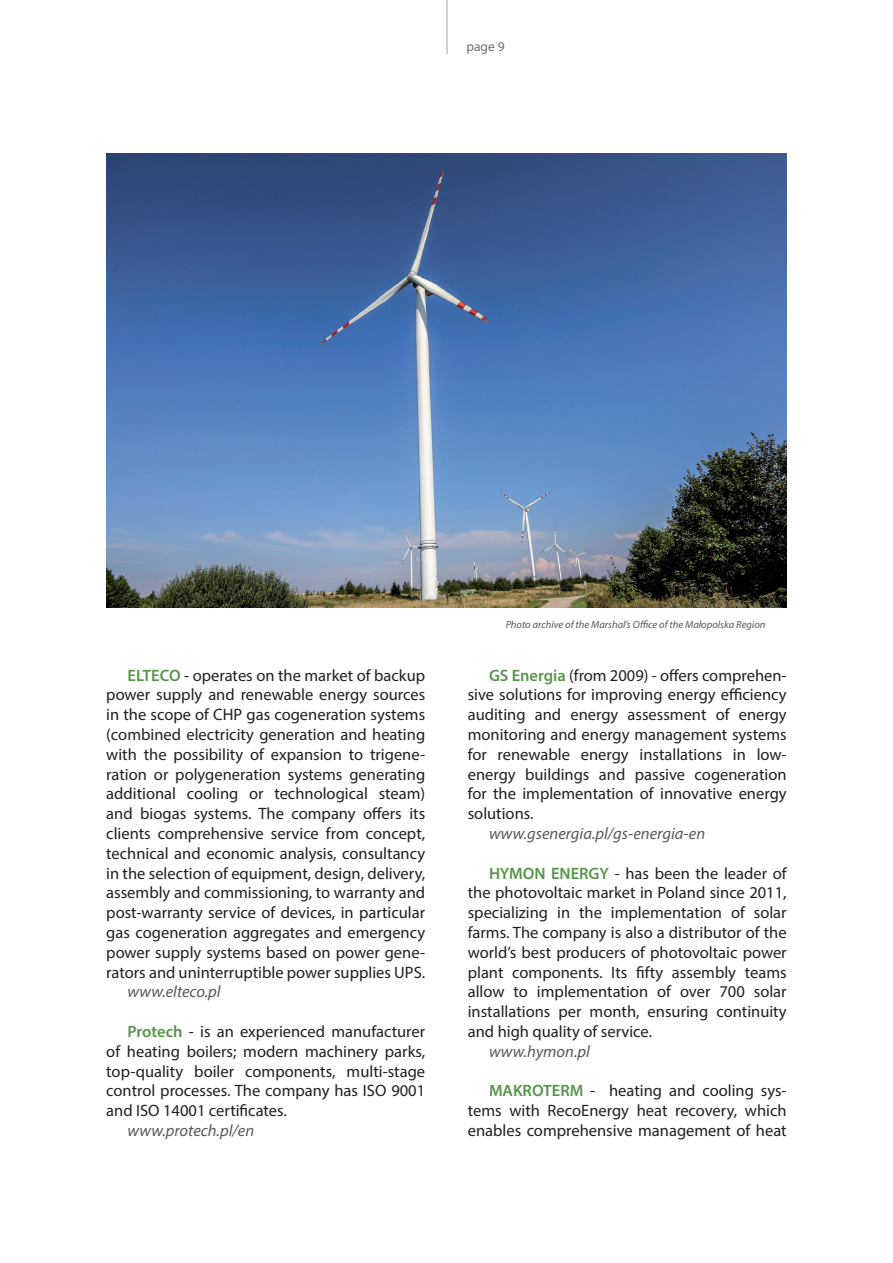
<style>
.page{position:relative;width:893px;height:1263px;background:#fff}
.page>*{position:absolute;margin:0;border:0;box-sizing:border-box;transform-origin:0 0}
.t1{font:16.5px/19.8px "Myriad Pro";color:#231f20;text-align:justify}
.t2{font:italic 16.5px "Myriad Pro";color:#57585a}
.t3{font:13.5px "Myriad Pro";color:#6c6d70}
.t4{font:italic 10.5px "Myriad Pro";color:#57585a}
.s1{font-weight:600;color:#57944b}
</style>
<div class="page">
<hr style="left:446px;top:0;width:2px;height:54px;background:#d1d2d4">
<img style="left:106px;top:154px;width:681px;height:453px">
<p class="t3" style="left:466px;top:38px;width:40px">page 9</p>
<p class="t1" style="left:106px;top:665px;width:320px;text-indent:21px"><span class="s1">ELTECO</span> - operates on the market of backup power supply and renewable energy sources in the scope of CHP gas cogeneration systems (combined electricity generation and heating with the possibility of expansion to trigene&shy;ration or polygeneration systems generating additional cooling or technological steam) and biogas systems. The company offers its clients comprehensive service from concept, technical and economic analysis, consultancy in the selection of equipment, design, delivery, assembly and commissioning, to warranty and post-warranty service of devices, in particular gas cogeneration aggregates and emergency power supply systems based on power gene&shy;rators and uninterruptible power supplies UPS.</p>
<p class="t2" style="left:128px;top:982px;width:95px">www.elteco.pl</p>
<p class="t1" style="left:106px;top:1021px;width:320px;text-indent:21px"><span class="s1">Protech</span> - is an experienced manufacturer of heating boilers; modern machinery parks, top-quality boiler components, multi-stage control processes. The company has ISO 9001 and ISO 14001 certificates.</p>
<p class="t2" style="left:128px;top:1120px;width:128px">www.protech.pl/en</p>
<p class="t4" style="left:506px;top:618px;width:261px">Photo archive of the Marshal’s Office of the Małopolska Region</p>
<p class="t1" style="left:468px;top:665px;width:320px;text-indent:21px"><span class="s1">GS Energia</span> (from 2009) - offers comprehen&shy;sive solutions for improving energy efficiency auditing and energy assessment of energy monitoring and energy management systems for renewable energy installations in low&shy;energy buildings and passive cogeneration for the implementation of innovative energy solutions.</p>
<p class="t2" style="left:489px;top:823px;width:218px">www.gsenergia.pl/gs-energia-en</p>
<p class="t1" style="left:468px;top:863px;width:320px;text-indent:21px"><span class="s1">HYMON ENERGY</span> - has been the leader of the photovoltaic market in Poland since 2011, specializing in the implementation of solar farms. The company is also a distributor of the world’s best producers of photovoltaic power plant components. Its fifty assembly teams allow to implementation of over 700 solar installations per month, ensuring continuity and high quality of service.</p>
<p class="t2" style="left:489px;top:1041px;width:102px">www.hymon.pl</p>
<p class="t1" style="left:468px;top:1081px;width:320px;text-indent:21px"><span class="s1">MAKROTERM</span> - heating and cooling sys&shy;tems with RecoEnergy heat recovery, which enables comprehensive management of heat</p>
</div>
